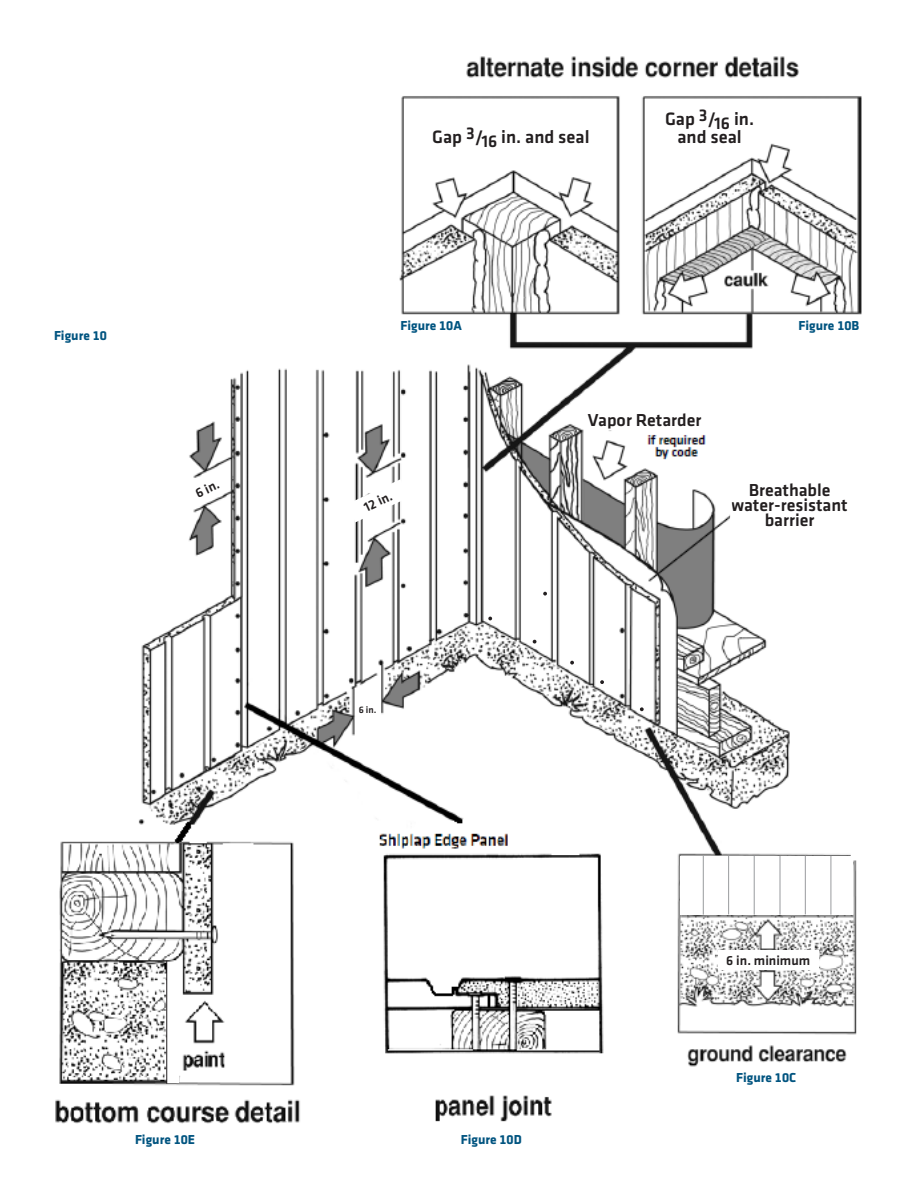
<style>
.page{position:relative;width:918px;height:1188px;background:#fff}
.page>*{position:absolute;margin:0;border:0;box-sizing:border-box;transform-origin:0 0}
.t1{font:500 18.6px/17.5px "Klavika";color:#231f20;text-align:center}
.t2{font:500 18px/15px "Klavika";color:#231f20;text-align:center}
.t3{font:500 13.65px "Klavika";color:#231f20}
.t4{font:13.5px "Klavika Bold TF";color:#005480}
.t5{font:500 9.75px "Klavika";color:#231f20}
</style>
<div class="page">
<img style="left:55px;top:56px;width:807px;height:1068px">
<div style="left:412px;top:113px;width:198px;height:46px;background:#fff"></div>
<div style="left:652px;top:104px;width:116px;height:46px;background:#fff"></div>
<svg style="left:184px;top:470px;width:46px;height:36px"></svg>
<svg style="left:347px;top:479px;width:62px;height:43px"></svg>
<div style="left:356px;top:694px;width:23px;height:32px;background:#fff"></div>
<div style="left:718px;top:950px;width:100px;height:19px;background:#fff"></div>
<div style="left:586px;top:411px;width:118px;height:18px;background:#fff"></div>
<div style="left:167px;top:962px;width:12px;height:121px;background:#fff"></div>
<hr style="left:166px;top:961px;width:1px;height:123px;background:#231f20">
<div style="left:680px;top:856px;width:173px;height:59px;background:#fff"></div>
<hr style="left:703px;top:856px;width:1px;height:59px;background:#999b9e">
<hr style="left:728px;top:856px;width:1px;height:58px;background:#999b9e">
<hr style="left:754px;top:856px;width:1px;height:59px;background:#999b9e">
<hr style="left:780px;top:856px;width:1px;height:59px;background:#999b9e">
<hr style="left:805px;top:856px;width:1px;height:58px;background:#999b9e">
<hr style="left:831px;top:856px;width:1px;height:59px;background:#999b9e">
<div style="left:731px;top:454px;width:123px;height:85px;background:#fff"></div>
<svg style="left:488px;top:617px;width:4px;height:3px"></svg>
<svg style="left:533px;top:640px;width:3px;height:4px"></svg>
<svg style="left:570px;top:661px;width:4px;height:4px"></svg>
<svg style="left:600px;top:680px;width:4px;height:4px"></svg>
<svg style="left:543px;top:592px;width:4px;height:4px"></svg>
<svg style="left:640px;top:707px;width:4px;height:4px"></svg>
<p class="t4" style="left:54px;top:329px;width:54px">Figure 10</p>
<p class="t3" style="left:192px;top:485px;width:26px;rotate:-25deg">6 in.</p>
<p class="t1" style="left:432px;top:127px;width:159px">Gap <sup>3</sup>/<sub>16</sub> in. and seal</p>
<p class="t1" style="left:665px;top:110px;width:91px">Gap <sup>3</sup>/<sub>16</sub> in. and seal</p>
<p class="t4" style="left:400px;top:319px;width:63px">Figure 10A</p>
<p class="t4" style="left:799px;top:318px;width:62px">Figure 10B</p>
<p class="t3" style="left:361px;top:499px;width:31px;rotate:-25deg">12 in.</p>
<p class="t2" style="left:588px;top:412px;width:115px">Vapor Retarder</p>
<p class="t2" style="left:732px;top:482px;width:118px">Breathable water-resistant barrier</p>
<p class="t5" style="left:359px;top:704px;width:19px">6 in.</p>
<p class="t4" style="left:135px;top:1132px;width:62px">Figure 10E</p>
<p class="t4" style="left:461px;top:1132px;width:62px">Figure 10D</p>
<p class="t3" style="left:726px;top:951px;width:86px">6 in. minimum</p>
<p class="t4" style="left:736px;top:1070px;width:61px">Figure 10C</p>
</div>
